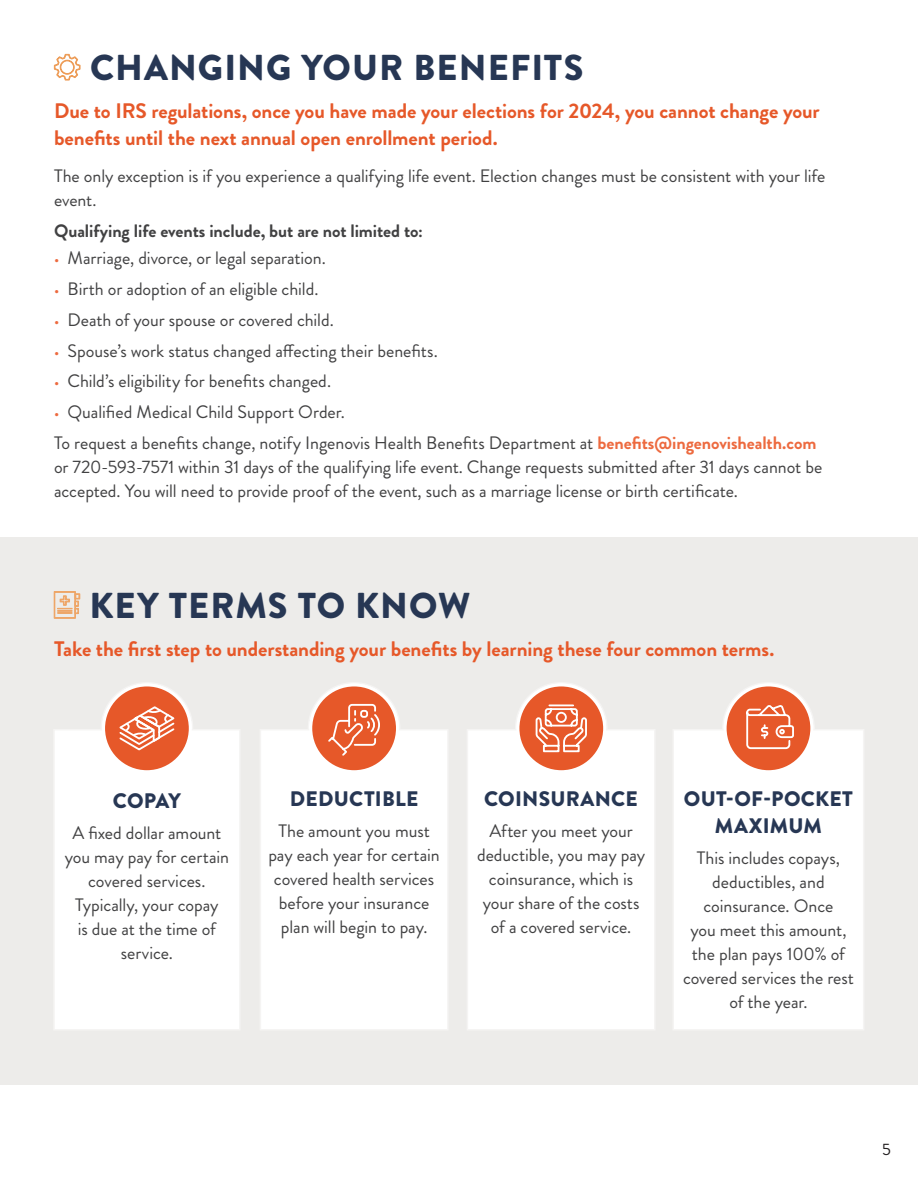
<style>
.page{position:relative;width:918px;height:1188px;background:#fff}
.page>*{position:absolute;margin:0;border:0;box-sizing:border-box;transform-origin:0 0}
.t1{font:900 36px "Brandon Grotesque";letter-spacing:.03em;color:#273754}
.Intro_Sentence{font:700 21px/27px "Brandon Grotesque";letter-spacing:-.005em;color:#e65829}
.t2{font:900 21px/27px "Brandon Grotesque";letter-spacing:.015em;color:#273754;text-align:center}
.Body_Copy{font:18px/24px "Brandon Grotesque";letter-spacing:-.005em;color:#414142;text-align:center}
.List_Intro{font:700 18px "Brandon Grotesque";letter-spacing:-.005em;color:#414142}
.t3{font:16.5px "Brandon Grotesque";color:#231f20}
.s1{font-size:15px;color:#ed6a3f}
.s2{font-weight:700;color:#ed6a3f}
</style>
<div class="page">
<div style="left:0;top:537px;width:918px;height:547px;background:#edecea"></div>
<svg style="left:54px;top:591px;width:26px;height:28px"></svg>
<div style="left:101px;top:683px;width:92px;height:91px;background:#fff;border-radius:50%"></div>
<div style="left:54px;top:730px;width:186px;height:300px;background:#fff"></div>
<div style="left:53px;top:729px;width:188px;height:301px;border:2px solid #f5f4f3"></div>
<div style="left:104px;top:685px;width:86px;height:87px;background:#e65829;border-radius:50%"></div>
<div style="left:102px;top:683px;width:90px;height:90px;border:3px solid #fff;border-radius:50%"></div>
<svg style="left:119px;top:706px;width:56px;height:45px"></svg>
<div style="left:467px;top:730px;width:188px;height:300px;background:#fff"></div>
<div style="left:467px;top:729px;width:189px;height:301px;border:2px solid #f5f4f3"></div>
<div style="left:518px;top:685px;width:87px;height:87px;background:#e65829;border-radius:50%"></div>
<div style="left:516px;top:683px;width:90px;height:90px;border:3px solid #fff;border-radius:50%"></div>
<svg style="left:535px;top:704px;width:52px;height:49px"></svg>
<div style="left:308px;top:683px;width:92px;height:91px;background:#fff;border-radius:50%"></div>
<div style="left:260px;top:730px;width:188px;height:300px;background:#fff"></div>
<div style="left:260px;top:729px;width:189px;height:301px;border:2px solid #f5f4f3"></div>
<div style="left:311px;top:685px;width:86px;height:87px;background:#e65829;border-radius:50%"></div>
<div style="left:309px;top:683px;width:90px;height:90px;border:3px solid #fff;border-radius:50%"></div>
<svg style="left:328px;top:703px;width:52px;height:53px"></svg>
<div style="left:673px;top:730px;width:191px;height:300px;background:#fff"></div>
<div style="left:672px;top:729px;width:192px;height:301px;border:2px solid #f5f4f3"></div>
<div style="left:725px;top:685px;width:87px;height:87px;background:#e65829;border-radius:50%"></div>
<div style="left:724px;top:683px;width:89px;height:90px;border:3px solid #fff;border-radius:50%"></div>
<svg style="left:746px;top:705px;width:48px;height:45px"></svg>
<svg style="left:54px;top:53px;width:27px;height:28px"></svg>
<p class="t1" style="left:90px;top:43px;width:495px">CHANGING YOUR BENEFITS</p>
<p class="Intro_Sentence" style="left:54px;top:97px;width:767px">Due to IRS regulations, once you have made your elections for 2024, you cannot change your benefits until the next annual open enrollment period.</p>
<p class="Body_Copy" style="left:54px;top:164px;width:773px;text-align:left">The only exception is if you experience a qualifying life event. Election changes must be consistent with your life event.</p>
<p class="List_Intro" style="left:54px;top:218px;width:371px">Qualifying life events include, but are not limited to:</p>
<p class="Body_Copy" style="left:54px;top:247px;width:273px"><span class="s1">•</span> Marriage, divorce, or legal separation.</p>
<p class="Body_Copy" style="left:54px;top:277px;width:266px"><span class="s1">•</span> Birth or adoption of an eligible child.</p>
<p class="Body_Copy" style="left:54px;top:308px;width:281px"><span class="s1">•</span> Death of your spouse or covered child.</p>
<p class="Body_Copy" style="left:54px;top:339px;width:385px"><span class="s1">•</span> Spouse’s work status changed affecting their benefits.</p>
<p class="Body_Copy" style="left:54px;top:370px;width:279px"><span class="s1">•</span> Child’s eligibility for benefits changed.</p>
<p class="Body_Copy" style="left:54px;top:400px;width:292px"><span class="s1">•</span> Qualified Medical Child Support Order.</p>
<p class="Body_Copy" style="left:54px;top:431px;width:770px;text-align:left">To request a benefits change, notify Ingenovis Health Benefits Department at <span class="s2">benefits@ingenovishealth.com </span>or 720-593-7571 within 31 days of the qualifying life event. Change requests submitted after 31 days cannot be accepted. You will need to provide proof of the event, such as a marriage license or birth certificate.</p>
<p class="t1" style="left:90px;top:581px;width:382px">KEY TERMS TO KNOW</p>
<p class="Intro_Sentence" style="left:54px;top:635px;width:722px">Take the first step to understanding your benefits by learning these four common terms.</p>
<p class="t2" style="left:113px;top:788px;width:69px">COPAY</p>
<p class="Body_Copy" style="left:65px;top:821px;width:166px">A fixed dollar amount you may pay for certain covered services.<br>Typically, your copay<br>is due at the time of service.</p>
<p class="t2" style="left:290px;top:785px;width:130px">DEDUCTIBLE</p>
<p class="Body_Copy" style="left:268px;top:819px;width:173px">The amount you must pay each year for certain covered health services before your insurance plan will begin to pay.</p>
<p class="t2" style="left:484px;top:785px;width:155px">COINSURANCE</p>
<p class="Body_Copy" style="left:477px;top:819px;width:170px">After you meet your deductible, you may pay coinsurance, which is your share of the costs of a covered service.</p>
<p class="t2" style="left:684px;top:785px;width:171px">OUT-OF-POCKET<br>MAXIMUM</p>
<p class="Body_Copy" style="left:683px;top:846px;width:172px">This includes copays, deductibles, and coinsurance. Once<br>you meet this amount, the plan pays 100% of covered services the rest of the year.</p>
<p class="t3" style="left:882px;top:1138px;width:10px">5</p>
</div>
